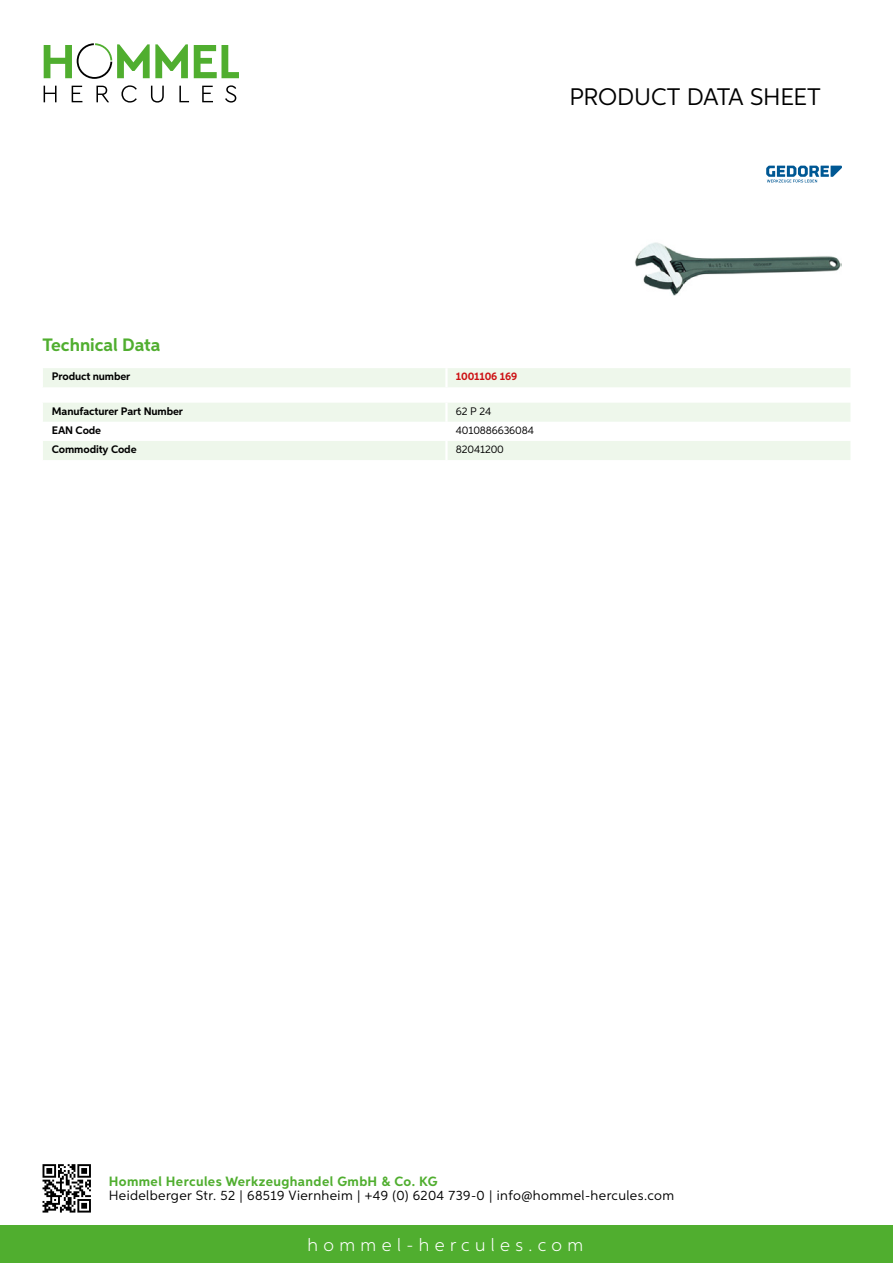
<style>
.page{position:relative;width:893px;height:1263px;background:#fff}
.page>*{position:absolute;margin:0;border:0;box-sizing:border-box;transform-origin:0 0}
.t1{font:24px "Aspira";letter-spacing:-.01em;color:#000}
.t2{font:300 18px "Aspira";letter-spacing:.3em;color:#fff}
.t3{font:700 18px "Aspira";color:#50ae2f}
.t4{font:13.5px "Aspira";letter-spacing:.03em;color:#000}
.t5{font:700 13.5px "Aspira";letter-spacing:.03em;color:#50ae2f}
.t6{font:700 10.95px "Aspira";letter-spacing:-.01em;color:#000}
.t7{font:10.95px "Aspira";letter-spacing:-.01em;color:#000}
.t8{font:700 10.95px "Aspira";letter-spacing:-.01em;color:#cd1013}
</style>
<div class="page">
<div style="left:0;top:1226px;width:893px;height:37px;background:#50ae2f"></div>
<svg style="left:43px;top:1164px;width:48px;height:48px"></svg>
<svg style="left:194px;top:45px;width:45px;height:33px"></svg>
<svg style="left:44px;top:43px;width:144px;height:36px"></svg>
<svg style="left:44px;top:86px;width:13px;height:16px"></svg>
<svg style="left:72px;top:86px;width:10px;height:16px"></svg>
<svg style="left:96px;top:86px;width:13px;height:16px"></svg>
<svg style="left:121px;top:85px;width:16px;height:18px"></svg>
<svg style="left:151px;top:86px;width:13px;height:17px"></svg>
<svg style="left:179px;top:86px;width:10px;height:16px"></svg>
<svg style="left:202px;top:86px;width:11px;height:16px"></svg>
<svg style="left:225px;top:85px;width:11px;height:18px"></svg>
<div style="left:43px;top:368px;width:807px;height:19px;background:#eef7eb"></div>
<hr style="left:445px;top:368px;width:3px;height:19px;background:#fff">
<svg style="left:43px;top:403px;width:807px;height:57px"></svg>
<hr style="left:445px;top:441px;width:3px;height:19px;background:#fff">
<img style="left:635px;top:242px;width:207px;height:54px">
<svg style="left:766px;top:166px;width:76px;height:16px"></svg>
<h1 class="t1" style="left:569px;top:82px;width:253px">Product data sh eet</h1>
<h2 class="t3" style="left:43px;top:334px;width:120px">Technical Data</h2>
<p class="t6" style="left:52px;top:370px;width:80px">Product number</p>
<p class="t8" style="left:456px;top:370px;width:63px">1001106 169</p>
<p class="t6" style="left:52px;top:404px;width:133px">Manufacturer Part Number</p>
<p class="t7" style="left:456px;top:404px;width:37px">62 P 24</p>
<p class="t6" style="left:52px;top:423px;width:51px">EAN Code</p>
<p class="t7" style="left:456px;top:423px;width:80px">4010886636084</p>
<p class="t6" style="left:52px;top:442px;width:86px">Commodity Code</p>
<p class="t7" style="left:456px;top:442px;width:50px">82041200</p>
<p class="t5" style="left:109px;top:1172px;width:330px">Hommel Hercules Werkzeughandel GmbH &amp; Co. KG</p>
<p class="t4" style="left:109px;top:1187px;width:567px">Heidelberger Str. 52 | 68519 Viernheim | +49 (0) 6204 739-0 | info@hommel-hercules.com</p>
<h2 class="t2" style="left:307px;top:1234px;width:277px">hommel-hercules.com</h2>
</div>
